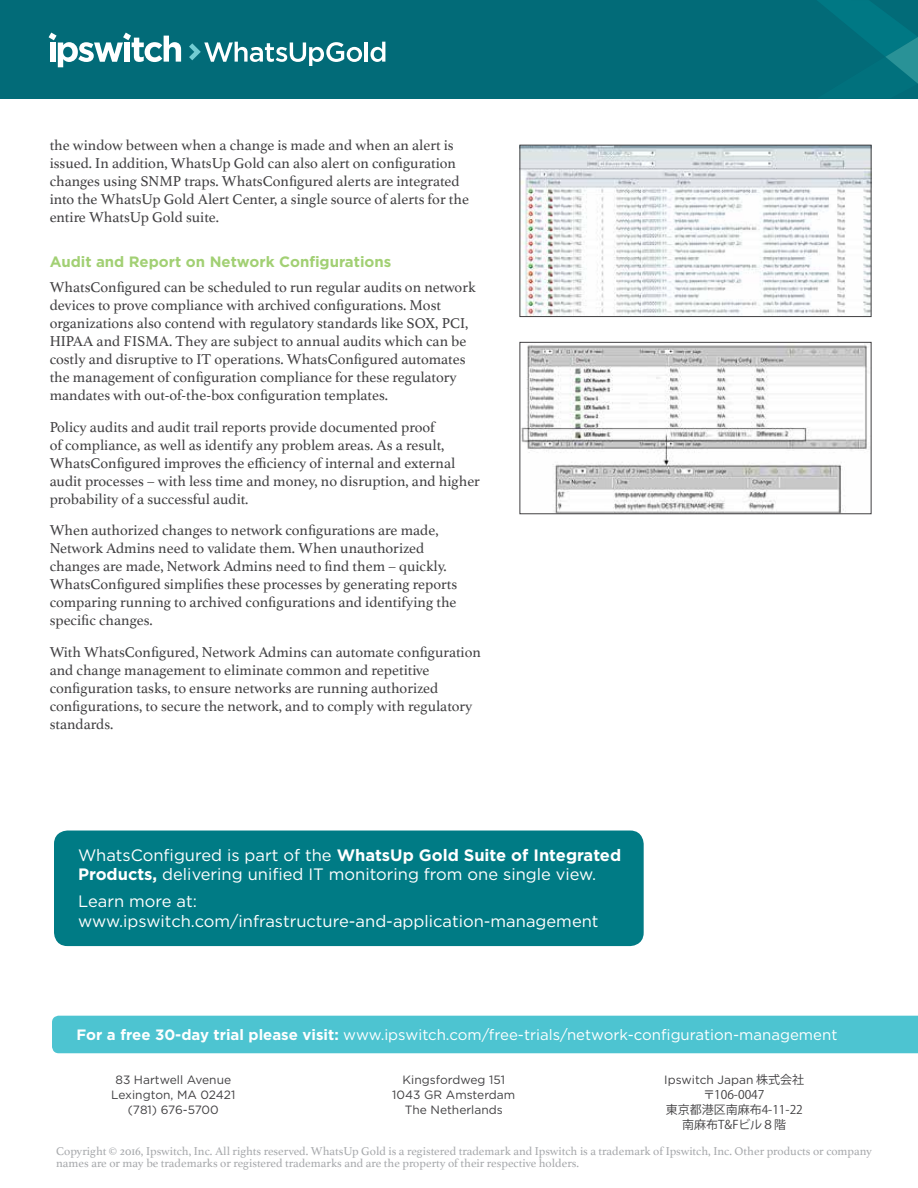
<style>
.page{position:relative;width:918px;height:1188px;background:#fff}
.page>*{position:absolute;margin:0;border:0;box-sizing:border-box;transform-origin:0 0}
.t1{font:16.5px/19.8px "Gotham";color:#fff}
.t2{font:15px/18px "Athelas";color:#414042}
.t3{font:15px "Gotham";color:#fff}
.t4{font:700 15px "Gotham";color:#a2d074}
.t5{font:12px/12px "Athelas";color:#a7a9ac}
.t6{font:12px/15px "Gotham";color:#414042;text-align:center}
.t7{font:12px/15px "Koz Go Pr 6 N";color:#414042;text-align:center}
.s1{font-weight:700}
.s2{font-family:"Koz Go Pr 6 N"}
</style>
<div class="page">
<div style="left:0;top:0;width:918px;height:98px;background:#026b78"></div>
<svg style="left:49px;top:33px;width:132px;height:34px"></svg>
<svg style="left:189px;top:42px;width:173px;height:24px"></svg>
<hr style="left:365px;top:42px;width:3px;height:20px;background:#fff">
<svg style="left:371px;top:42px;width:14px;height:20px"></svg>
<svg style="left:818px;top:0;width:100px;height:84px"></svg>
<div style="left:52px;top:1016px;width:866px;height:37px;background:#4dc4d1"></div>
<div style="left:54px;top:831px;width:590px;height:115px;background:#007b85;border-radius:14px"></div>
<img style="left:521px;top:147px;width:349px;height:168px">
<div style="left:519px;top:145px;width:353px;height:172px;border:1px solid #414042"></div>
<img style="left:521px;top:344px;width:346px;height:168px">
<div style="left:519px;top:342px;width:353px;height:172px;border:1px solid #414042"></div>
<p class="t2" style="left:50px;top:136px;width:421px">the window between when a change is made and when an alert is issued. In addition, WhatsUp Gold can also alert on configuration changes using SNMP traps. WhatsConfigured alerts are integrated into the WhatsUp Gold Alert Center, a single source of alerts for the entire WhatsUp Gold suite.</p>
<p class="t4" style="left:50px;top:253px;width:343px">Audit and Report on Network Configurations</p>
<p class="t2" style="left:50px;top:278px;width:428px">WhatsConfigured can be scheduled to run regular audits on network devices to prove compliance with archived configurations. Most organizations also contend with regulatory standards like SOX, PCI, HIPAA and FISMA. They are subject to annual audits which can be costly and disruptive to IT operations. WhatsConfigured automates the management of configuration compliance for these regulatory mandates with out-of-the-box configuration templates.</p>
<p class="t2" style="left:50px;top:417px;width:432px">Policy audits and audit trail reports provide documented proof<br>of compliance, as well as identify any problem areas. As a result, WhatsConfigured improves the efficiency of internal and external audit processes – with less time and money, no disruption, and higher probability of a successful audit.</p>
<p class="t2" style="left:50px;top:521px;width:409px">When authorized changes to network configurations are made, Network Admins need to validate them. When unauthorized changes are made, Network Admins need to find them – quickly.<br>WhatsConfigured simplifies these processes by generating reports comparing running to archived configurations and identifying the specific changes.</p>
<p class="t2" style="left:50px;top:642px;width:433px">With WhatsConfigured, Network Admins can automate configuration and change management to eliminate common and repetitive configuration tasks, to ensure networks are running authorized configurations, to secure the network, and to comply with regulatory standards.</p>
<p class="t1" style="left:78px;top:845px;width:545px">WhatsConfigured is part of the <span class="s1">WhatsUp Gold Suite of Integrated<br>Products,</span> delivering unified IT monitoring from one single view.</p>
<p class="t1" style="left:78px;top:891px;width:522px">Learn more at: www.ipswitch.com/infrastructure-and-application-management</p>
<p class="t3" style="left:77px;top:1026px;width:762px"><span class="s1">For a free 30-day trial please visit:</span> www.ipswitch.com/free-trials/network-configuration-management</p>
<p class="t6" style="left:111px;top:1072px;width:126px">83 Hartwell Avenue<br>Lexington, MA 02421 (781) 676-5700</p>
<p class="t6" style="left:392px;top:1072px;width:125px">Kingsfordweg 151<br>1043 GR Amsterdam<br>The Netherlands</p>
<p class="t6" style="left:664px;top:1072px;width:141px">Ipswitch Japan <span class="s2">株式会社</span></p>
<p class="t7" style="left:666px;top:1087px;width:139px">〒106-0047<br>東京都港区南麻布4-11-22南麻布T&amp;Fビル８階</p>
<p class="t5" style="left:56px;top:1145px;width:817px">Copyright © 2016, Ipswitch, Inc. All rights reserved. WhatsUp Gold is a registered trademark and Ipswitch is a trademark of Ipswitch, Inc. Other products or company names are or may be trademarks or registered trademarks and are the property of their respective holders.</p>
</div>
